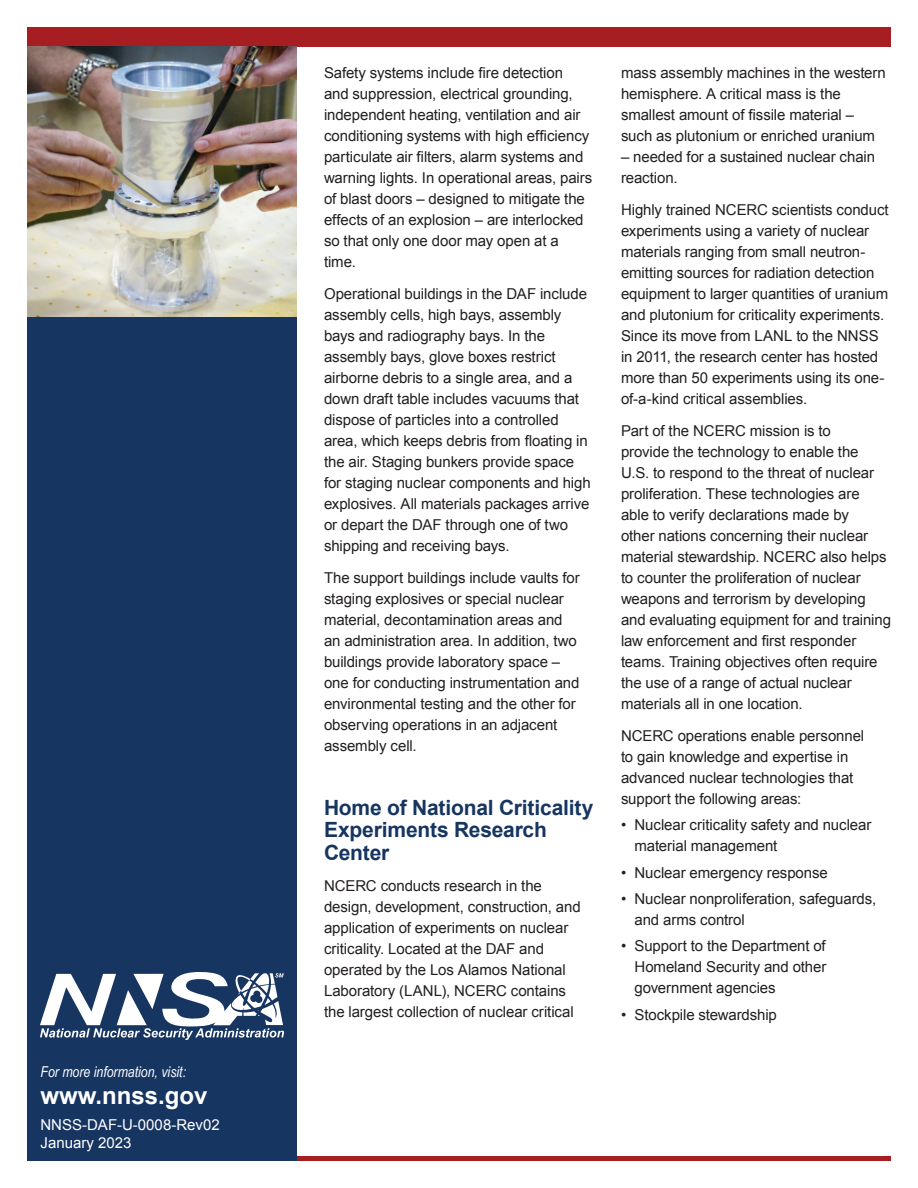
<style>
.page{position:relative;width:918px;height:1188px;background:#fff}
.page>*{position:absolute;margin:0;border:0;box-sizing:border-box;transform-origin:0 0}
.t1{font:700 24px "Arial";color:#fff}
.t2{font:700 21px/22.5px "Arial";letter-spacing:-.01em;color:#163561}
.t3{font:15px/21px "Arial";letter-spacing:-.005em;color:#231f20}
.t4{font:15px "Arial";color:#fff}
.t5{font:italic 15px "Arial Narrow";color:#fff}
</style>
<div class="page">
<div style="left:27px;top:1156px;width:864px;height:5px;background:#a71e22"></div>
<div style="left:27px;top:27px;width:864px;height:19px;background:#a71e22"></div>
<div style="left:27px;top:46px;width:270px;height:1115px;background:#173561"></div>
<svg style="left:40px;top:972px;width:244px;height:68px"></svg>
<img style="left:27px;top:46px;width:270px;height:270px">
<p class="t5" style="left:40px;top:1064px;width:147px">For more information, visit:</p>
<p class="t1" style="left:40px;top:1083px;width:169px">www.nnss.gov</p>
<p class="t4" style="left:40px;top:1116px;width:181px">NNSS-DAF-U-0008-Rev02</p>
<p class="t4" style="left:40px;top:1134px;width:92px">January 2023</p>
<p class="t3" style="left:324px;top:63px;width:270px">Safety systems include fire detection<br>and suppression, electrical grounding, independent heating, ventilation and air conditioning systems with high efficiency particulate air filters, alarm systems and warning lights. In operational areas, pairs of blast doors – designed to mitigate the effects of an explosion – are interlocked so that only one door may open at a time.</p>
<p class="t3" style="left:324px;top:283px;width:268px">Operational buildings in the DAF include assembly cells, high bays, assembly bays and radiography bays. In the assembly bays, glove boxes restrict airborne debris to a single area, and a down draft table includes vacuums that dispose of particles into a controlled area, which keeps debris from floating in the air. Staging bunkers provide space for staging nuclear components and high explosives. All materials packages arrive or depart the DAF through one of two shipping and receiving bays.</p>
<p class="t3" style="left:324px;top:567px;width:257px">The support buildings include vaults for staging explosives or special nuclear material, decontamination areas and an administration area. In addition, two buildings provide laboratory space – one for conducting instrumentation and environmental testing and the other for observing operations in an adjacent assembly cell.</p>
<p class="t2" style="left:324px;top:796px;width:271px">Home of National Criticality<br>Experiments Research<br>Center</p>
<p class="t3" style="left:324px;top:876px;width:258px">NCERC conducts research in the design, development, construction, and application of experiments on nuclear criticality. Located at the DAF and operated by the Los Alamos National Laboratory (LANL), NCERC contains the largest collection of nuclear critical</p>
<p class="t3" style="left:621px;top:63px;width:266px">mass assembly machines in the western hemisphere. A critical mass is the smallest amount of fissile material – such as plutonium or enriched uranium</p>
<p class="t3" style="left:621px;top:147px;width:256px">– needed for a sustained nuclear chain reaction.</p>
<p class="t3" style="left:621px;top:199px;width:269px">Highly trained NCERC scientists conduct experiments using a variety of nuclear materials ranging from small neutron&shy;emitting sources for radiation detection equipment to larger quantities of uranium and plutonium for criticality experiments.<br>Since its move from LANL to the NNSS in 2011, the research center has hosted more than 50 experiments using its one&shy;of-a-kind critical assemblies.</p>
<p class="t3" style="left:621px;top:420px;width:272px">Part of the NCERC mission is to<br>provide the technology to enable the<br>U.S. to respond to the threat of nuclear proliferation. These technologies are able to verify declarations made by<br>other nations concerning their nuclear material stewardship. NCERC also helps to counter the proliferation of nuclear weapons and terrorism by developing and evaluating equipment for and training law enforcement and first responder teams. Training objectives often require the use of a range of actual nuclear materials all in one location.</p>
<p class="t3" style="left:621px;top:725px;width:245px">NCERC operations enable personnel to gain knowledge and expertise in advanced nuclear technologies that support the following areas:</p>
<p class="t3" style="left:634px;top:814px;width:238px;text-indent:-14px">• Nuclear criticality safety and nuclear material management</p>
<p class="t3" style="left:621px;top:862px;width:208px">• Nuclear emergency response</p>
<p class="t3" style="left:634px;top:888px;width:243px;text-indent:-14px">• Nuclear nonproliferation, safeguards, and arms control</p>
<p class="t3" style="left:634px;top:936px;width:193px;text-align:justify;text-indent:-14px">• Support to the Department of Homeland Security and other government agencies</p>
<p class="t3" style="left:621px;top:1004px;width:157px">• Stockpile stewardship</p>
</div>
